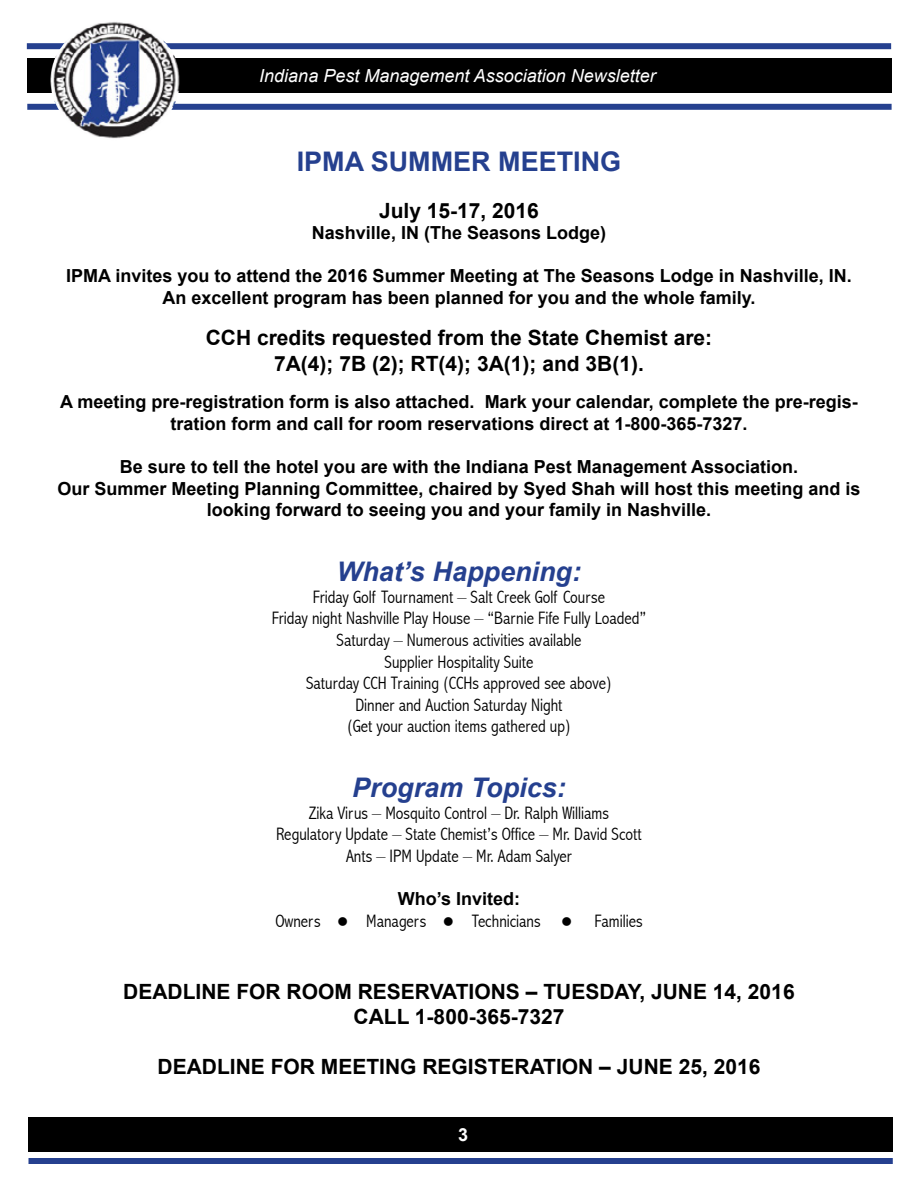
<style>
.page{position:relative;width:918px;height:1188px;background:#fff}
.page>*{position:absolute;margin:0;border:0;box-sizing:border-box;transform-origin:0 0}
.t1{font:italic 700 27px "Arial";color:#25408f}
.t2{font:700 27px "Arial";color:#25408f}
.t3{font:700 21px/25.2px "Arial";color:#000;text-align:center}
.t4{font:700 18px/21.6px "Arial";color:#000;text-align:center}
.t5{font:300 condensed 18px/21.6px "Abadi";color:#000;text-align:center}
.t6{font:italic 18px "Arial";color:#fff}
.t7{font:700 18px "Arial";color:#fff}
</style>
<div class="page">
<div style="left:28px;top:1118px;width:865px;height:34px;background:#000"></div>
<div style="left:28px;top:1158px;width:865px;height:6px;background:#25408f"></div>
<div style="left:27px;top:58px;width:865px;height:35px;background:#000"></div>
<div style="left:27px;top:104px;width:865px;height:6px;background:#25408f"></div>
<div style="left:27px;top:43px;width:864px;height:6px;background:#25408f"></div>
<img style="left:50px;top:22px;width:130px;height:117px">
<p class="t6" style="left:259px;top:66px;width:398px">Indiana Pest Management Association Newsletter</p>
<h1 class="t2" style="left:297px;top:143px;width:326px">IPMA SUMMER MEETING</h1>
<p class="t3" style="left:379px;top:198px;width:161px">July 15-17, 2016</p>
<p class="t4" style="left:312px;top:223px;width:296px">Nashville, IN (The Seasons Lodge)</p>
<p class="t4" style="left:66px;top:266px;width:787px">IPMA invites you to attend the 2016 Summer Meeting at The Seasons Lodge in Nashville, IN.<br>An excellent program has been planned for you and the whole family.</p>
<p class="t3" style="left:206px;top:326px;width:508px">CCH credits requested from the State Chemist are:<br>7A(4); 7B (2); RT(4); 3A(1); and 3B(1).</p>
<p class="t4" style="left:60px;top:392px;width:799px">A meeting pre-registration form is also attached. Mark your calendar, complete the pre-regis&shy;tration form and call for room reservations direct at 1-800-365-7327.</p>
<p class="t4" style="left:57px;top:457px;width:805px">Be sure to tell the hotel you are with the Indiana Pest Management Association.<br>Our Summer Meeting Planning Committee, chaired by Syed Shah will host this meeting and is looking forward to seeing you and your family in Nashville.</p>
<h1 class="t1" style="left:337px;top:557px;width:246px">What’s Happening:</h1>
<p class="t5" style="left:272px;top:586px;width:376px">Friday Golf Tournament – Salt Creek Golf Course<br>Friday night Nashville Play House – “Barnie Fife Fully Loaded” Saturday – Numerous activities available<br>Supplier Hospitality Suite<br>Saturday CCH Training (CCHs approved see above)<br>Dinner and Auction Saturday Night<br>(Get your auction items gathered up)</p>
<h1 class="t1" style="left:352px;top:773px;width:215px">Program Topics:</h1>
<p class="t5" style="left:276px;top:802px;width:367px">Zika Virus – Mosquito Control – Dr. Ralph Williams<br>Regulatory Update – State Chemist’s Office – Mr. David Scott<br>Ants – IPM Update – Mr. Adam Salyer</p>
<p class="t4" style="left:398px;top:889px;width:124px">Who’s Invited:</p>
<p class="t5" style="left:275px;top:910px;width:369px">Owners ● Managers ● Technicians ● Families</p>
<p class="t3" style="left:123px;top:980px;width:673px">DEADLINE FOR ROOM RESERVATIONS – TUESDAY, JUNE 14, 2016<br>CALL 1-800-365-7327</p>
<p class="t3" style="left:158px;top:1055px;width:604px">DEADLINE FOR MEETING REGISTERATION – JUNE 25, 2016</p>
<p class="t7" style="left:458px;top:1122px;width:12px">3</p>
</div>
